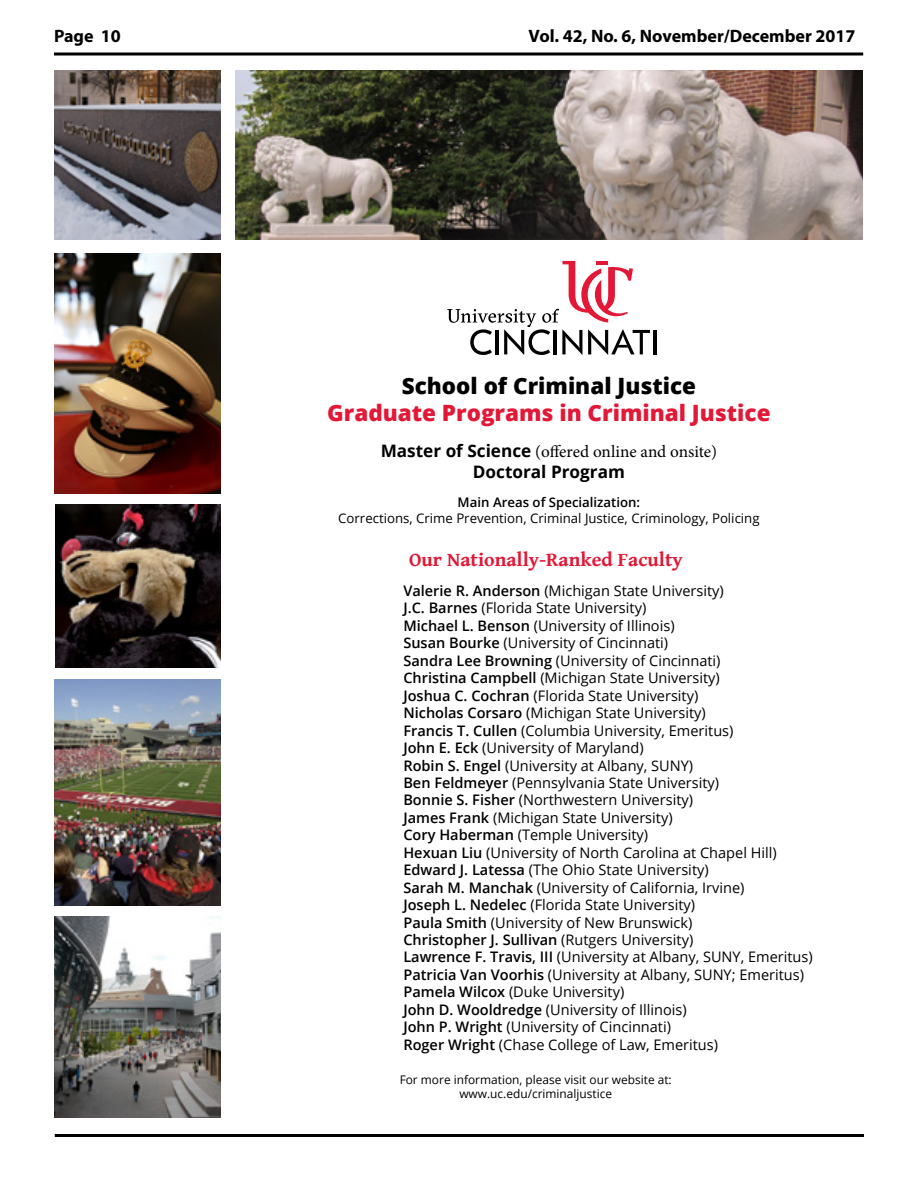
<style>
.page{position:relative;width:918px;height:1188px;background:#fff}
.page>*{position:absolute;margin:0;border:0;box-sizing:border-box;transform-origin:0 0}
.t1{font:800 22.5px "Open Sans";color:#e31837}
.t2{font:800 22.5px "Open Sans";color:#000}
.t3{font:700 19.8px "Gentium Book Basic";color:#e31837}
.t4{font:700 18px "Myriad Pro";color:#000}
.t5{font:17.25px "Minion Pro";letter-spacing:-.005em;color:#000}
.t6{font:700 17.25px "Open Sans";color:#000}
.t7{font:14.55px/17.4px "Open Sans";color:#000}
.t8{font:13.2px "Open Sans";color:#000}
.t9{font:600 13.2px "Open Sans";color:#000}
.t10{font:11.85px/14.2px "Open Sans";color:#000;text-align:center}
.s1{font-family:"Open Sans";font-weight:700}
.s2{font-weight:600}
</style>
<div class="page">
<svg style="left:54px;top:52px;width:809px;height:4px;background:#3f3f3f"></svg>
<hr style="left:55px;top:1134px;width:809px;height:3px;background:#000">
<img style="left:235px;top:71px;width:628px;height:168px">
<img style="left:54px;top:71px;width:167px;height:168px">
<img style="left:54px;top:253px;width:167px;height:241px">
<img style="left:55px;top:505px;width:166px;height:163px">
<img style="left:54px;top:679px;width:167px;height:227px">
<img style="left:54px;top:916px;width:167px;height:201px">
<hr style="left:653px;top:330px;width:3px;height:24px;background:#000">
<svg style="left:447px;top:261px;width:203px;height:94px"></svg>
<p class="t4" style="left:54px;top:24px;width:68px">Page 10</p>
<p class="t4" style="left:529px;top:24px;width:328px">Vol. 42, No. 6, November/December 2017</p>
<h1 class="t2" style="left:402px;top:368px;width:296px">School of Criminal Justice</h1>
<h1 class="t1" style="left:327px;top:395px;width:445px">Graduate Programs in Criminal Justice</h1>
<p class="t5" style="left:381px;top:440px;width:338px"><span class="s1">Master of Science</span> (offered online and onsite)</p>
<p class="t6" style="left:473px;top:459px;width:154px">Doctoral Program</p>
<p class="t9" style="left:458px;top:493px;width:184px">Main Areas of Specialization:</p>
<p class="t8" style="left:338px;top:509px;width:423px">Corrections, Crime Prevention, Criminal Justice, Criminology, Policing</p>
<h2 class="t3" style="left:409px;top:545px;width:275px">Our Nationally-Ranked Faculty</h2>
<p class="t7" style="left:403px;top:582px;width:411px"><span class="s2">Valerie R. Anderson</span> (Michigan State University)<br><span class="s2">J.C. Barnes</span> (Florida State University)<br><span class="s2">Michael L. Benson</span> (University of Illinois)<br><span class="s2">Susan Bourke</span> (University of Cincinnati)<br><span class="s2">Sandra Lee Browning</span> (University of Cincinnati)<br><span class="s2">Christina Campbell</span> (Michigan State University)<br><span class="s2">Joshua C. Cochran</span> (Florida State University)<br><span class="s2">Nicholas Corsaro</span> (Michigan State University)<br><span class="s2">Francis T. Cullen</span> (Columbia University, Emeritus)<br><span class="s2">John E. Eck</span> (University of Maryland)<br><span class="s2">Robin S. Engel</span> (University at Albany, SUNY)<br><span class="s2">Ben Feldmeyer</span> (Pennsylvania State University)<br><span class="s2">Bonnie S. Fisher</span> (Northwestern University)<br><span class="s2">James Frank</span> (Michigan State University)<br><span class="s2">Cory Haberman</span> (Temple University)<br><span class="s2">Hexuan Liu</span> (University of North Carolina at Chapel Hill)<br><span class="s2">Edward J. Latessa</span> (The Ohio State University)<br><span class="s2">Sarah M. Manchak</span> (University of California, Irvine)<br><span class="s2">Joseph L. Nedelec</span> (Florida State University)<br><span class="s2">Paula Smith</span> (University of New Brunswick)<br><span class="s2">Christopher J. Sullivan</span> (Rutgers University)<br><span class="s2">Lawrence F. Travis, III</span> (University at Albany, SUNY, Emeritus)<br><span class="s2">Patricia Van Voorhis</span> (University at Albany, SUNY; Emeritus)<br><span class="s2">Pamela Wilcox</span> (Duke University)<br><span class="s2">John D. Wooldredge</span> (University of Illinois)<br><span class="s2">John P. Wright</span> (University of Cincinnati)<br><span class="s2">Roger Wright</span> (Chase College of Law, Emeritus)</p>
<p class="t10" style="left:400px;top:1072px;width:274px">For more information, please visit our website at: www.uc.edu/criminaljustice</p>
</div>
